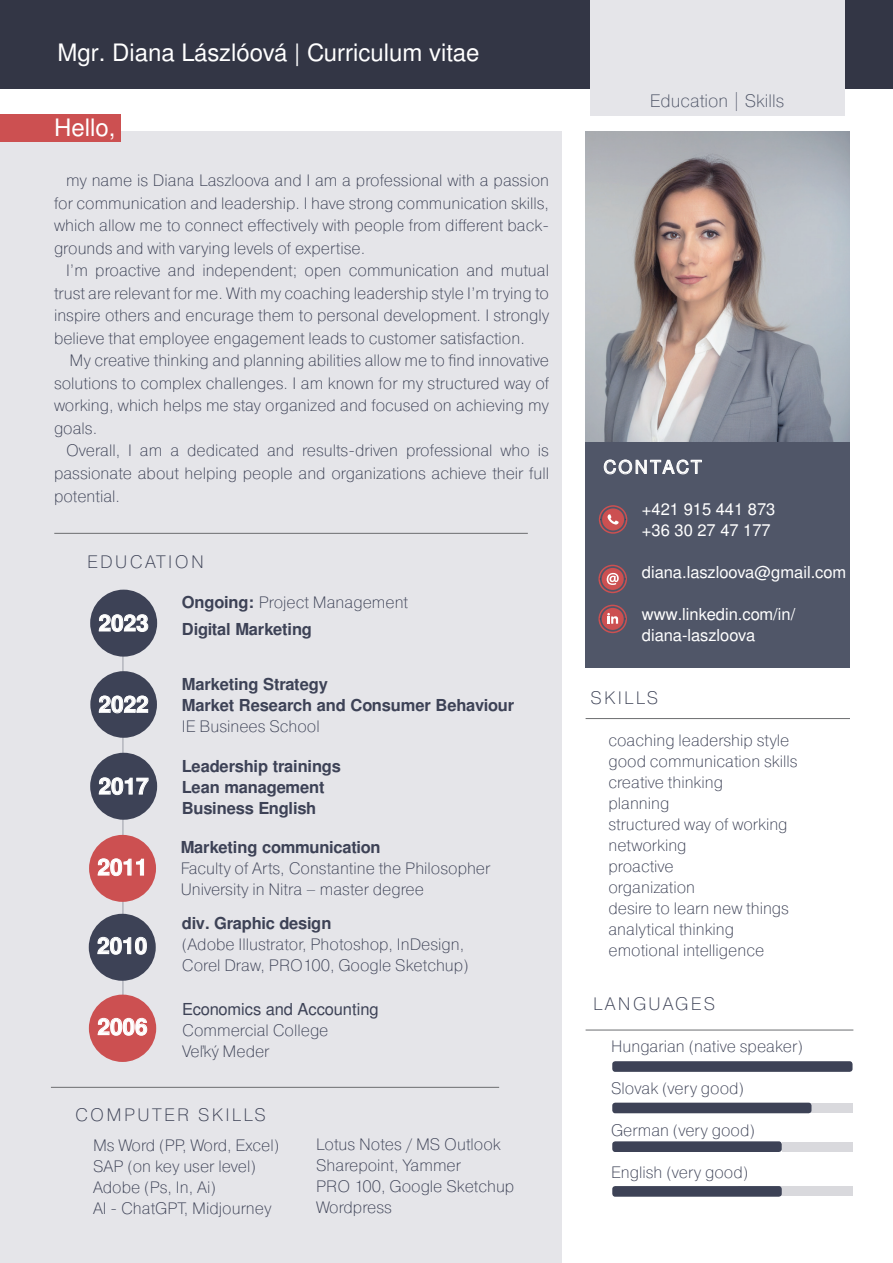
<style>
.page{position:relative;width:893px;height:1263px;background:#fff}
.page>*{position:absolute;margin:0;border:0;box-sizing:border-box;transform-origin:0 0}
.t1{font:24px "Free Sans";color:#fff}
.t2{font:700 22.5px "Free Sans";color:#fff}
.t3{font:200 18px "Pragmatica";letter-spacing:.13em;color:#3d4256}
.t4{font:200 18px "Pragmatica";color:#505668}
.t5{font:18px "Free Sans";letter-spacing:.1em;color:#fff}
.t6{font:200 16.5px/21px "Pragmatica";color:#3d4256}
.t7{font:700 16.5px/21px "Free Sans";letter-spacing:-.01em;color:#3d4256}
.t8{font:16.5px/21px "Free Sans";color:#fff}
.t9{font:16.5px "Free Sans";color:#3d4256}
.s1{font-family:"Free Sans";font-weight:700}
</style>
<div class="page">
<div style="left:586px;top:442px;width:264px;height:226px;background:#505668"></div>
<div style="left:0;top:0;width:893px;height:88px;background:#333645"></div>
<div style="left:0;top:131px;width:562px;height:1132px;background:#e5e5e9"></div>
<div style="left:756px;top:1103px;width:96px;height:10px;background:#d9d9dd"></div>
<div style="left:738px;top:1187px;width:114px;height:9px;background:#d9d9dd"></div>
<div style="left:782px;top:1142px;width:70px;height:9px;background:#d9d9dd"></div>
<div style="left:612px;top:1061px;width:240px;height:11px;background:#3d4256;border-radius:3px"></div>
<div style="left:612px;top:1103px;width:199px;height:10px;background:#3d4256;border-radius:3px"></div>
<div style="left:612px;top:1141px;width:170px;height:11px;background:#3d4256;border-radius:3px"></div>
<div style="left:612px;top:1186px;width:170px;height:11px;background:#3d4256;border-radius:3px"></div>
<hr style="left:586px;top:1030px;width:267px;height:1px;background:#6c6d70">
<hr style="left:586px;top:718px;width:264px;height:1px;background:#6c6d70">
<div style="left:590px;top:0;width:254px;height:115px;background:#e5e5e9"></div>
<img style="left:586px;top:131px;width:264px;height:311px">
<svg style="left:603px;top:459px;width:99px;height:16px"></svg>
<div style="left:602px;top:608px;width:22px;height:22px;background:#cc5051;border-radius:50%"></div>
<div style="left:598px;top:605px;width:29px;height:28px;border:2px solid #cc5051;border-radius:50%"></div>
<svg style="left:607px;top:613px;width:11px;height:11px"></svg>
<div style="left:602px;top:508px;width:22px;height:22px;background:#cc5051;border-radius:50%"></div>
<div style="left:599px;top:505px;width:28px;height:29px;border:2px solid #cc5051;border-radius:50%"></div>
<svg style="left:608px;top:514px;width:11px;height:10px"></svg>
<div style="left:602px;top:568px;width:22px;height:22px;background:#cc5051;border-radius:50%"></div>
<div style="left:598px;top:565px;width:29px;height:28px;border:2px solid #cc5051;border-radius:50%"></div>
<svg style="left:607px;top:573px;width:19px;height:12px"></svg>
<hr style="left:122px;top:626px;width:2px;height:434px;background:#b3b5bd">
<div style="left:90px;top:753px;width:67px;height:67px;background:#3d4256;border-radius:50%"></div>
<svg style="left:99px;top:777px;width:50px;height:18px"></svg>
<div style="left:89px;top:835px;width:67px;height:67px;background:#cc5051;border-radius:50%"></div>
<svg style="left:97px;top:858px;width:47px;height:18px"></svg>
<div style="left:89px;top:994px;width:67px;height:68px;background:#cc5051;border-radius:50%"></div>
<svg style="left:97px;top:1017px;width:50px;height:19px"></svg>
<div style="left:90px;top:590px;width:67px;height:67px;background:#3d4256;border-radius:50%"></div>
<svg style="left:99px;top:614px;width:50px;height:18px"></svg>
<div style="left:89px;top:914px;width:67px;height:67px;background:#3d4256;border-radius:50%"></div>
<svg style="left:97px;top:936px;width:50px;height:19px"></svg>
<hr style="left:54px;top:533px;width:474px;height:1px;background:#6c6d70">
<hr style="left:51px;top:1087px;width:448px;height:1px;background:#6c6d70">
<div style="left:90px;top:671px;width:67px;height:67px;background:#3d4256;border-radius:50%"></div>
<svg style="left:99px;top:695px;width:50px;height:19px"></svg>
<div style="left:0;top:115px;width:121px;height:27px;background:#cc5051"></div>
<h1 class="t1" style="left:58px;top:36px;width:423px">Mgr. Diana Lászlóová | Curriculum vitae</h1>
<h1 class="t1" style="left:54px;top:111px;width:63px">Hello,</h1>
<p class="t6" style="left:54px;top:169px;width:497px;line-height:22.5px;text-align:justify;text-indent:12px">my name is Diana Laszloova and I am a professional with a passion for communication and leadership. I have strong communication skills, which allow me to connect effectively with people from different back&shy;grounds and with varying levels of expertise.</p>
<p class="t6" style="left:54px;top:259px;width:497px;line-height:22.5px;text-align:justify;text-indent:12px">I’m proactive and independent; open communication and mutual trust are relevant for me. With my coaching leadership style I’m trying to inspire others and encurage them to personal development. I strongly believe that employee engagement leads to customer satisfaction.</p>
<p class="t6" style="left:54px;top:349px;width:497px;line-height:22.5px;text-align:justify;text-indent:16px">My creative thinking and planning abilities allow me to find innovative solutions to complex challenges. I am known for my structured way of working, which helps me stay organized and focused on achieving my goals.</p>
<p class="t6" style="left:54px;top:439px;width:497px;line-height:22.5px;text-align:justify;text-indent:12px">Overall, I am a dedicated and results-driven professional who is passionate about helping people and organizations achieve their full potential.</p>
<p class="t3" style="left:87px;top:550px;width:118px">EDUCATION</p>
<h2 class="t2" style="left:99px;top:607px;width:52px">2023</h2>
<h2 class="t2" style="left:99px;top:688px;width:52px">2022</h2>
<h2 class="t2" style="left:99px;top:770px;width:52px">2017</h2>
<h2 class="t2" style="left:98px;top:851px;width:52px">2011</h2>
<h2 class="t2" style="left:97px;top:929px;width:52px">2010</h2>
<h2 class="t2" style="left:98px;top:1010px;width:52px">2006</h2>
<p class="t6" style="left:182px;top:592px;width:228px"><span class="s1">Ongoing:</span> Project Management</p>
<p class="t7" style="left:182px;top:620px;width:132px">Digital Marketing</p>
<p class="t7" style="left:182px;top:675px;width:334px">Marketing Strategy<br>Market Research and Consumer Behaviour</p>
<p class="t6" style="left:182px;top:716px;width:139px">IE Businees School</p>
<p class="t7" style="left:182px;top:756px;width:161px">Leadership trainings<br>Lean management<br>Business English</p>
<p class="t7" style="left:181px;top:837px;width:201px">Marketing communication</p>
<p class="t6" style="left:181px;top:857px;width:311px">Faculty of Arts, Constantine the Philosopher<br>University in Nitra – master degree</p>
<p class="t7" style="left:182px;top:914px;width:151px">div. Graphic design</p>
<p class="t6" style="left:182px;top:934px;width:288px">(Adobe Illustrator, Photoshop, InDesign,<br>Corel Draw, PRO100, Google Sketchup)</p>
<p class="t9" style="left:182px;top:998px;width:198px">Economics and Accounting</p>
<p class="t6" style="left:182px;top:1019px;width:148px">Commercial College<br>Veľký Meder</p>
<p class="t3" style="left:75px;top:1103px;width:192px">COMPUTER SKILLS</p>
<p class="t6" style="left:93px;top:1134px;width:188px">Ms Word (PP, Word, Excel)<br>SAP (on key user level)<br>Adobe (Ps, In, Ai)<br>AI - ChatGPT, Midjourney</p>
<p class="t6" style="left:316px;top:1133px;width:200px">Lotus Notes / MS Outlook<br>Sharepoint, Yammer<br>PRO 100, Google Sketchup<br>Wordpress</p>
<p class="t4" style="left:650px;top:89px;width:136px">Education | Skills</p>
<p class="t5" style="left:603px;top:455px;width:100px">CONTACT</p>
<p class="t8" style="left:642px;top:500px;width:135px">+421 915 441 873 +36 30 27 47 177</p>
<p class="t8" style="left:642px;top:563px;width:206px">diana.laszloova@gmail.com</p>
<p class="t8" style="left:642px;top:605px;width:155px">www.linkedin.com/in/ diana-laszloova</p>
<p class="t3" style="left:590px;top:686px;width:69px">SKILLS</p>
<p class="t6" style="left:608px;top:729px;width:191px">coaching leadership style good communication skills creative thinking<br>planning<br>structured way of working networking<br>proactive<br>organization<br>desire to learn new things analytical thinking emotional intelligence</p>
<p class="t3" style="left:593px;top:992px;width:123px">LANGUAGES</p>
<p class="t6" style="left:611px;top:1036px;width:193px">Hungarian (native speaker)</p>
<p class="t6" style="left:611px;top:1078px;width:134px">Slovak (very good)</p>
<p class="t6" style="left:611px;top:1119px;width:145px">German (very good)</p>
<p class="t6" style="left:611px;top:1161px;width:139px">English (very good)</p>
</div>
